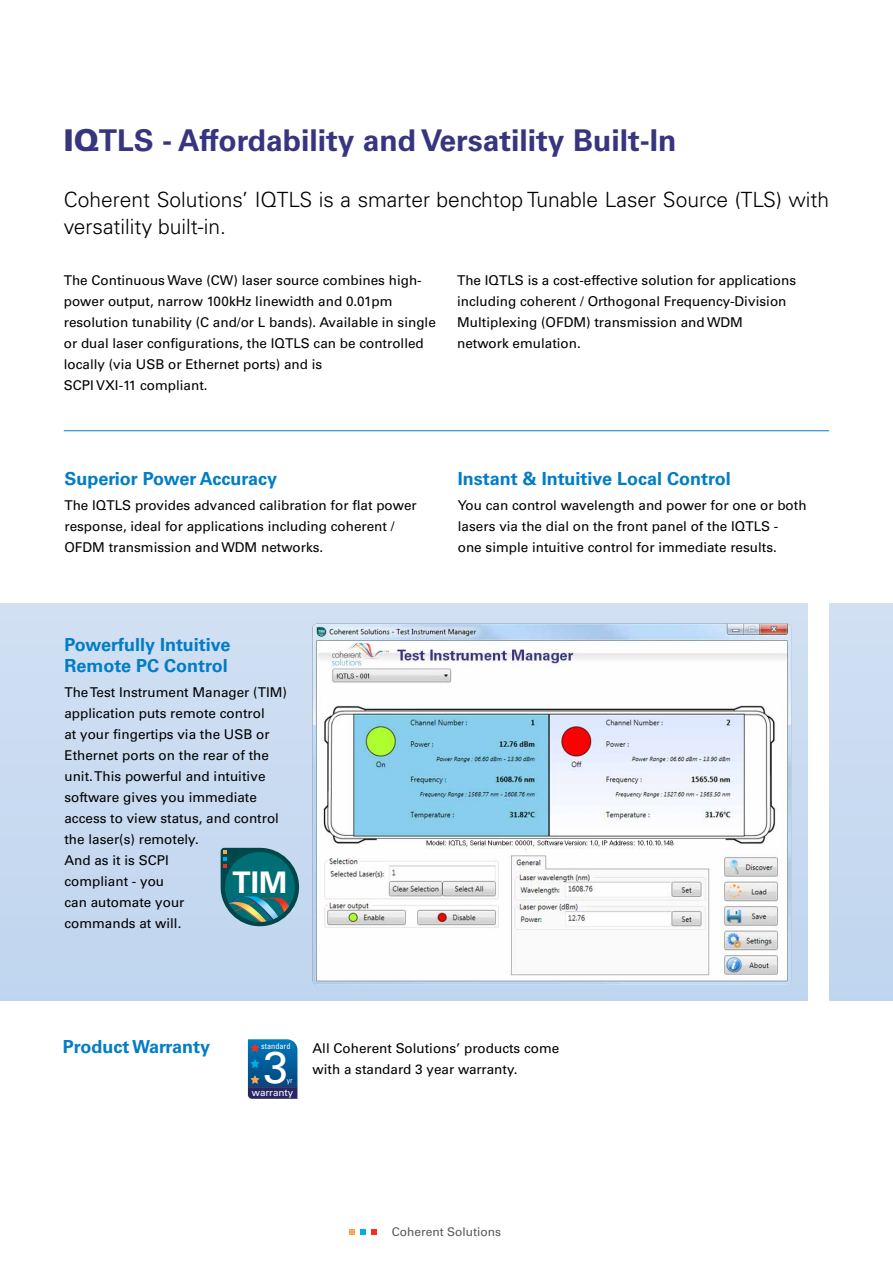
<style>
.page{position:relative;width:893px;height:1263px;background:#fff}
.page>*{position:absolute;margin:0;border:0;box-sizing:border-box;transform-origin:0 0}
.t1{font:44.7px "Univers";color:#fff}
.t2{font:700 30px "Univers";color:#373580}
.t3{font:700 29.7px "Univers";color:#fff}
.t4{font:300 21px/27px "Univers";color:#000}
.t5{font:700 18px/21px "Univers";color:#007dc5}
.t6{font:13.5px/21px "Univers";color:#000}
.t7{font:12px "Univers";color:#58595b}
.t8{font:9.9px "Univers";color:#fff}
.t9{font:condensed 8.25px "Univers";color:#fff}
.t10{font:condensed 7.5px "Univers";color:#fff}
.s1{font-weight:900}
</style>
<div class="page">
<svg style="left:349px;top:1229px;width:17px;height:6px"></svg>
<svg style="left:372px;top:1229px;width:5px;height:6px"></svg>
<div style="left:0;top:603px;width:808px;height:397px;background:#c9dbf1"></div>
<div style="left:829px;top:603px;width:64px;height:397px;background:#c9dbf1"></div>
<img style="left:313px;top:624px;width:478px;height:361px">
<hr style="left:64px;top:430px;width:765px;height:1px;background:#007dc5">
<svg style="left:221px;top:848px;width:78px;height:78px;background:#2f7b81"></svg>
<svg style="left:248px;top:1039px;width:49px;height:60px;background:#135791"></svg>
<h2 class="t2" style="left:64px;top:122px;width:614px"><span class="s1">IQ</span>TLS - Affordability and Versatility Built-In</h2>
<h3 class="t4" style="left:64px;top:186px;width:767px">Coherent Solutions’ IQTLS is a smarter benchtop Tunable Laser Source (TLS) with versatility built-in.</h3>
<p class="t6" style="left:64px;top:270px;width:374px">The Continuous Wave (CW) laser source combines high&shy;power output, narrow 100kHz linewidth and 0.01pm resolution tunability (C and/or L bands). Available in single or dual laser configurations, the IQTLS can be controlled locally (via USB or Ethernet ports) and is<br>SCPI VXI-11 compliant.</p>
<p class="t6" style="left:457px;top:270px;width:340px">The IQTLS is a cost-effective solution for applications including coherent / Orthogonal Frequency-Division Multiplexing (OFDM) transmission and WDM network emulation.</p>
<h3 class="t5" style="left:64px;top:468px;width:214px">Superior Power Accuracy</h3>
<p class="t6" style="left:64px;top:495px;width:354px">The IQTLS provides advanced calibration for flat power response, ideal for applications including coherent /<br>OFDM transmission and WDM networks.</p>
<h3 class="t5" style="left:64px;top:634px;width:167px">Powerfully Intuitive<br>Remote PC Control</h3>
<p class="t6" style="left:64px;top:682px;width:224px">The Test Instrument Manager (TIM) application puts remote control<br>at your fingertips via the USB or<br>Ethernet ports on the rear of the unit. This powerful and intuitive software gives you immediate access to view status, and control the laser(s) remotely.<br>And as it is SCPI<br>compliant - you<br>can automate your<br>commands at will.</p>
<h3 class="t3" style="left:233px;top:865px;width:56px">TIM</h3>
<h3 class="t5" style="left:458px;top:468px;width:275px">Instant &amp; Intuitive Local Control</h3>
<p class="t6" style="left:458px;top:495px;width:350px">You can control wavelength and power for one or both lasers via the dial on the front panel of the IQTLS -<br>one simple intuitive control for immediate results.</p>
<h3 class="t5" style="left:63px;top:1036px;width:149px">Product Warranty</h3>
<p class="t6" style="left:313px;top:1038px;width:248px">All Coherent Solutions’ products come with a standard 3 year warranty.</p>
<p class="t9" style="left:261px;top:1041px;width:31px">standard</p>
<h1 class="t1" style="left:263px;top:1041px;width:26px">3</h1>
<p class="t10" style="left:287px;top:1075px;width:7px">yr</p>
<p class="t8" style="left:252px;top:1086px;width:43px">warranty</p>
<p class="t7" style="left:392px;top:1224px;width:111px">Coherent Solutions</p>
</div>
